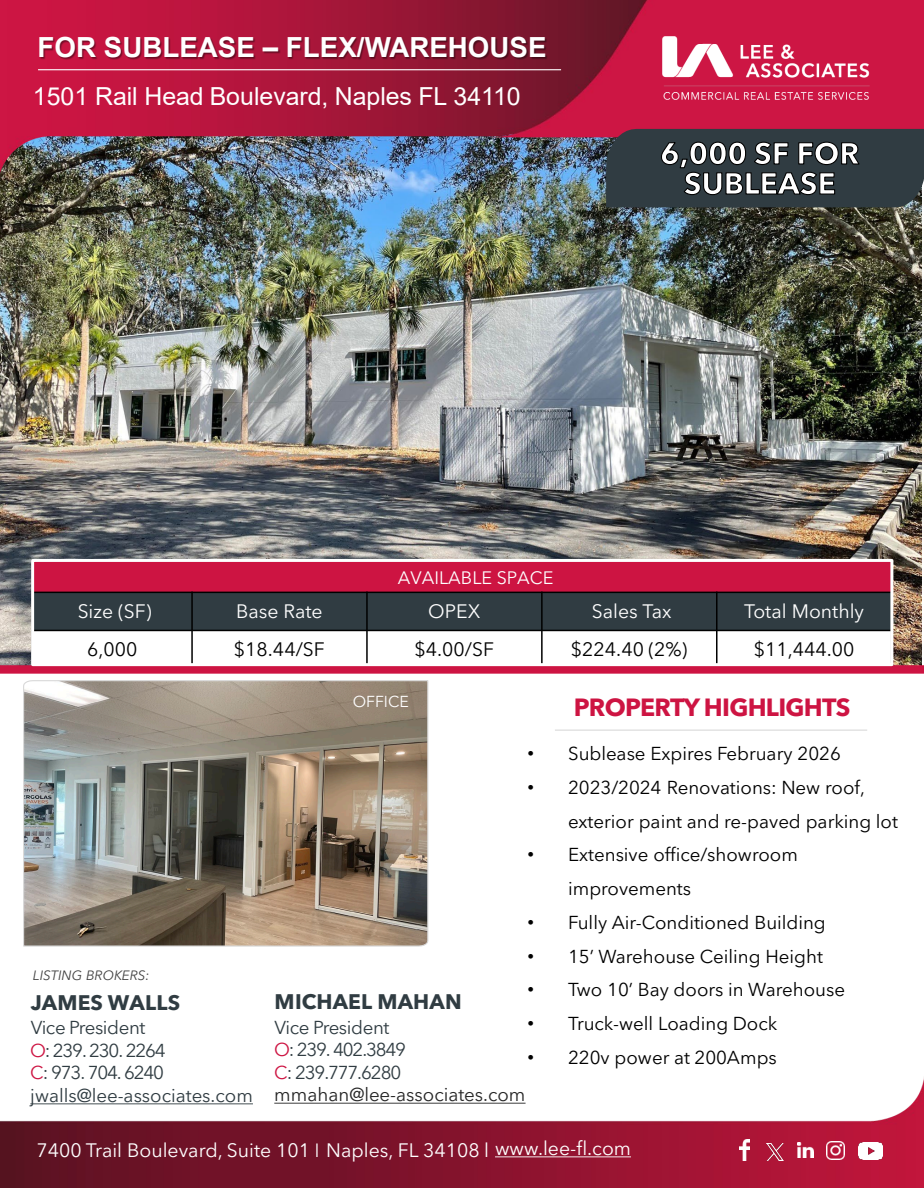
<style>
.page{position:relative;width:924px;height:1188px;background:#fff}
.page>*{position:absolute;margin:0;border:0;box-sizing:border-box;transform-origin:0 0}
.t1{font:700 27.75px "Arial";color:#fff}
.t2{font:24.9px "Arial";color:#fff}
.t3{font:700 24.9px "Avenir Next LT Pro";letter-spacing:-.03em;color:#cd1442}
.t4{font:700 21px "Avenir Next LT Pro";letter-spacing:.005em;color:#303c42}
.t5{font:19.5px "Avenir Next LT Pro";color:#fff}
.t6{font:19.5px "Avenir Next LT Pro";letter-spacing:.005em;color:#000}
.t7{font:18.75px/33.9px "Avenir Next LT Pro";color:#000}
.t8{font:18.75px/22.5px "Avenir Next LT Pro";letter-spacing:-.02em;color:#303c42}
.t9{font:18px "Avenir Next LT Pro";color:#fff}
.t10{font:15.9px "Avenir Next LT Pro";letter-spacing:-.005em;color:#fff}
.t11{font:italic 13.5px "Avenir Next LT Pro";color:#404040}
.s1{color:#cd1442}
.s2{font-family:"Arial"}
.s3{color:#262626}
.s4{font-size:18px}
</style>
<div class="page">
<img style="left:0;top:180px;width:921px;height:485px">
<div style="left:32px;top:560px;width:160px;height:32px;background:#cd1442"></div>
<div style="left:192px;top:560px;width:175px;height:32px;background:#cd1442"></div>
<div style="left:367px;top:560px;width:175px;height:32px;background:#cd1442"></div>
<div style="left:542px;top:560px;width:174px;height:32px;background:#cd1442"></div>
<div style="left:716px;top:560px;width:175px;height:32px;background:#cd1442"></div>
<div style="left:32px;top:592px;width:160px;height:38px;background:#303c42"></div>
<div style="left:192px;top:592px;width:175px;height:38px;background:#303c42"></div>
<div style="left:367px;top:592px;width:175px;height:38px;background:#303c42"></div>
<div style="left:542px;top:592px;width:174px;height:38px;background:#303c42"></div>
<div style="left:716px;top:592px;width:175px;height:38px;background:#303c42"></div>
<div style="left:32px;top:630px;width:160px;height:39px;background:#fff"></div>
<div style="left:192px;top:630px;width:175px;height:39px;background:#fff"></div>
<div style="left:367px;top:630px;width:175px;height:39px;background:#fff"></div>
<div style="left:542px;top:630px;width:174px;height:39px;background:#fff"></div>
<div style="left:716px;top:630px;width:175px;height:39px;background:#fff"></div>
<hr style="left:191px;top:592px;width:2px;height:77px;background:#000">
<hr style="left:366px;top:592px;width:1px;height:77px;background:#000">
<hr style="left:541px;top:592px;width:1px;height:77px;background:#000">
<hr style="left:716px;top:592px;width:1px;height:77px;background:#000">
<hr style="left:32px;top:592px;width:860px;height:1px;background:#000">
<hr style="left:32px;top:630px;width:860px;height:1px;background:#000">
<img style="left:0;top:1082px;width:923px;height:106px">
<img style="left:739px;top:1140px;width:10px;height:21px">
<img style="left:797px;top:1143px;width:16px;height:14px">
<img style="left:826px;top:1141px;width:18px;height:18px">
<img style="left:858px;top:1143px;width:24px;height:16px">
<img style="left:0;top:0;width:923px;height:180px">
<img style="left:652px;top:26px;width:227px;height:83px">
<img style="left:20px;top:21px;width:225px;height:63px">
<img style="left:245px;top:21px;width:16px;height:63px">
<img style="left:261px;top:21px;width:7px;height:63px">
<img style="left:268px;top:21px;width:306px;height:63px">
<hr style="left:38px;top:69px;width:523px;height:1px;background:#fff">
<svg style="left:606px;top:129px;width:317px;height:78px"></svg>
<svg style="left:495px;top:1156px;width:136px;height:1px"></svg>
<svg style="left:0;top:665px;width:923px;height:9px"></svg>
<svg style="left:30px;top:1103px;width:223px;height:1px"></svg>
<hr style="left:555px;top:730px;width:312px;height:1px;background:#d9d9d9">
<img style="left:23px;top:680px;width:406px;height:267px">
<div style="left:31px;top:559px;width:862px;height:107px;border:3px solid #fff"></div>
<img style="left:766px;top:1144px;width:17px;height:17px">
<svg style="left:274px;top:1103px;width:251px;height:1px"></svg>
<h1 class="t1" style="left:38px;top:28px;width:510px">FOR SUBLEASE – FLEX/WAREHOUSE</h1>
<h2 class="t2" style="left:33px;top:79px;width:489px">1501 Rail Head Boulevard, Naples FL 34110</h2>
<p class="t9" style="left:398px;top:567px;width:157px">AVAILABLE SPACE</p>
<p class="t5" style="left:78px;top:600px;width:76px">Size (SF)</p>
<p class="t5" style="left:236px;top:600px;width:88px">Base Rate</p>
<p class="t5" style="left:428px;top:600px;width:54px">OPEX</p>
<p class="t5" style="left:591px;top:600px;width:81px">Sales Tax</p>
<p class="t5" style="left:744px;top:600px;width:122px">Total Monthly</p>
<p class="t6" style="left:87px;top:638px;width:52px">6,000</p>
<p class="t6" style="left:234px;top:638px;width:92px">$18.44/SF</p>
<p class="t6" style="left:414px;top:638px;width:81px">$4.00/SF</p>
<p class="t6" style="left:571px;top:638px;width:118px">$224.40 (2%)</p>
<p class="t6" style="left:753px;top:638px;width:102px">$11,444.00</p>
<p class="t11" style="left:33px;top:967px;width:118px">LISTING BROKERS:</p>
<p class="t4" style="left:31px;top:990px;width:151px">JAMES WALLS</p>
<p class="t8" style="left:30px;top:1017px;width:224px">Vice President<br><span class="s1">O</span>: 239. 230. 2264<br><span class="s1">C</span>: 973. 704. 6240 jwalls@lee-associates.com</p>
<p class="t10" style="left:353px;top:692px;width:58px">OFFICE</p>
<h2 class="t3" style="left:573px;top:692px;width:278px">PROPERTY HIGHLIGHTS</h2>
<p class="t7" style="left:527px;top:737px;width:315px"><span class="s2">•</span> Sublease Expires February 2026</p>
<p class="t7" style="left:568px;top:770px;width:331px;text-indent:-40px"><span class="s2">•</span> 2023/2024 Renovations: New roof, exterior paint and re-paved parking lot</p>
<p class="t7" style="left:568px;top:838px;width:231px;text-indent:-40px"><span class="s2">•</span> Extensive office/showroom improvements</p>
<p class="t7" style="left:527px;top:905px;width:300px"><span class="s2">•</span> Fully Air-Conditioned Building</p>
<p class="t7" style="left:527px;top:939px;width:297px"><span class="s2">•</span> 15’ Warehouse Ceiling Height</p>
<p class="t7" style="left:527px;top:973px;width:319px"><span class="s2">•</span> Two 10’ Bay doors in Warehouse</p>
<p class="t7" style="left:527px;top:1007px;width:251px"><span class="s2">•</span> Truck-well Loading Dock</p>
<p class="t7" style="left:527px;top:1040px;width:251px"><span class="s2">•</span> 220v power at 200Amps</p>
<p class="t4" style="left:274px;top:989px;width:188px">MICHAEL MAHAN</p>
<p class="t8" style="left:274px;top:1016px;width:253px">Vice President<br><span class="s1">O</span>: 239. 402.3849<br><span class="s1">C</span>: 239.777.6280 <span class="s3">mmahan@lee-associates.com</span></p>
<p class="t5" style="left:36px;top:1139px;width:596px">7400 Trail Boulevard, Suite 101 <span class="s4">l</span> Naples, FL 34108 l www.lee-fl.com</p>
</div>
